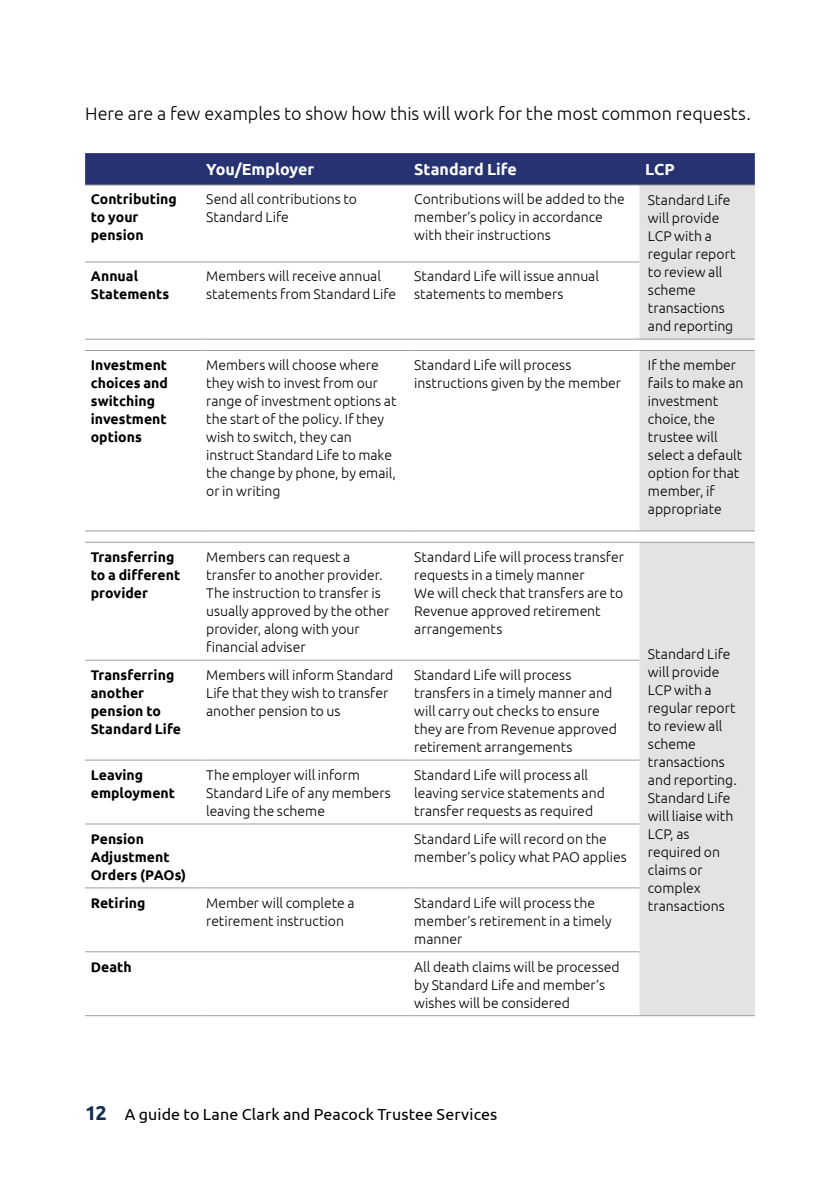
<style>
.page{position:relative;width:840px;height:1191px;background:#fff}
.page>*{position:absolute;margin:0;border:0;box-sizing:border-box;transform-origin:0 0}
.t1{font:300 18px "Ubuntu";color:#000}
.t2{font:16px "Ubuntu";letter-spacing:.005em;color:#000}
.t3{font:700 16px "Ubuntu";color:#fff}
.t4{font:300 14px/18px "Ubuntu";color:#000}
.t5{font:700 14px/18px "Ubuntu";letter-spacing:.005em;color:#000}
.s1{font-weight:700;font-size:20px;color:#122c50}
</style>
<div class="page">
<div style="left:85px;top:153px;width:669px;height:32px;background:#263272"></div>
<svg style="left:639px;top:186px;width:115px;height:829px;fill:#e3e3e3"></svg>
<hr style="left:85px;top:185px;width:115px;height:1px;background:#9d9d9c">
<hr style="left:200px;top:185px;width:208px;height:1px;background:#9d9d9c">
<hr style="left:408px;top:185px;width:231px;height:1px;background:#9d9d9c">
<hr style="left:639px;top:185px;width:115px;height:1px;background:#9d9d9c">
<hr style="left:85px;top:262px;width:115px;height:1px;background:#9d9d9c">
<hr style="left:200px;top:262px;width:208px;height:1px;background:#9d9d9c">
<hr style="left:408px;top:262px;width:231px;height:1px;background:#9d9d9c">
<hr style="left:85px;top:660px;width:115px;height:1px;background:#9d9d9c">
<hr style="left:200px;top:660px;width:208px;height:1px;background:#9d9d9c">
<hr style="left:408px;top:660px;width:231px;height:1px;background:#9d9d9c">
<hr style="left:85px;top:759px;width:115px;height:1px;background:#9d9d9c">
<hr style="left:200px;top:759px;width:208px;height:1px;background:#9d9d9c">
<hr style="left:408px;top:759px;width:231px;height:1px;background:#9d9d9c">
<hr style="left:85px;top:823px;width:115px;height:1px;background:#9d9d9c">
<hr style="left:200px;top:823px;width:208px;height:1px;background:#9d9d9c">
<hr style="left:408px;top:823px;width:231px;height:1px;background:#9d9d9c">
<hr style="left:85px;top:887px;width:115px;height:1px;background:#9d9d9c">
<hr style="left:200px;top:887px;width:208px;height:1px;background:#9d9d9c">
<hr style="left:408px;top:887px;width:231px;height:1px;background:#9d9d9c">
<hr style="left:85px;top:951px;width:115px;height:1px;background:#9d9d9c">
<hr style="left:200px;top:951px;width:208px;height:1px;background:#9d9d9c">
<hr style="left:408px;top:951px;width:231px;height:1px;background:#9d9d9c">
<hr style="left:85px;top:1015px;width:115px;height:1px;background:#9d9d9c">
<hr style="left:200px;top:1015px;width:208px;height:1px;background:#9d9d9c">
<hr style="left:408px;top:1015px;width:231px;height:1px;background:#9d9d9c">
<hr style="left:639px;top:1015px;width:115px;height:1px;background:#9d9d9c">
<hr style="left:85px;top:339px;width:115px;height:1px;background:#9d9d9c">
<hr style="left:200px;top:339px;width:208px;height:1px;background:#9d9d9c">
<hr style="left:408px;top:339px;width:231px;height:1px;background:#9d9d9c">
<hr style="left:639px;top:339px;width:115px;height:1px;background:#9d9d9c">
<hr style="left:85px;top:350px;width:115px;height:1px;background:#9d9d9c">
<hr style="left:200px;top:350px;width:208px;height:1px;background:#9d9d9c">
<hr style="left:408px;top:350px;width:231px;height:1px;background:#9d9d9c">
<hr style="left:639px;top:350px;width:115px;height:1px;background:#9d9d9c">
<hr style="left:85px;top:530px;width:115px;height:1px;background:#9d9d9c">
<hr style="left:200px;top:530px;width:208px;height:1px;background:#9d9d9c">
<hr style="left:408px;top:530px;width:231px;height:1px;background:#9d9d9c">
<hr style="left:639px;top:530px;width:115px;height:1px;background:#9d9d9c">
<hr style="left:85px;top:542px;width:115px;height:1px;background:#9d9d9c">
<hr style="left:200px;top:542px;width:208px;height:1px;background:#9d9d9c">
<hr style="left:408px;top:542px;width:231px;height:1px;background:#9d9d9c">
<hr style="left:639px;top:542px;width:115px;height:1px;background:#9d9d9c">
<p class="t1" style="left:85px;top:103px;width:666px">Here are a few examples to show how this will work for the most common requests.</p>
<p class="t3" style="left:206px;top:160px;width:109px">You/Employer</p>
<p class="t3" style="left:414px;top:160px;width:104px">Standard Life</p>
<p class="t3" style="left:644px;top:160px;width:31px">LCP</p>
<p class="t5" style="left:91px;top:190px;width:87px">Contributing to your pension</p>
<p class="t4" style="left:206px;top:190px;width:152px">Send all contributions to<br>Standard Life</p>
<p class="t4" style="left:414px;top:190px;width:212px">Contributions will be added to the member’s policy in accordance with their instructions</p>
<p class="t4" style="left:647px;top:190px;width:89px">Standard Life will provide<br>LCP with a regular report to review all scheme transactions and reporting</p>
<p class="t5" style="left:91px;top:267px;width:80px">Annual<br>Statements</p>
<p class="t4" style="left:206px;top:267px;width:191px">Members will receive annual statements from Standard Life</p>
<p class="t4" style="left:414px;top:267px;width:186px">Standard Life will issue annual statements to members</p>
<p class="t5" style="left:91px;top:356px;width:79px">Investment choices and switching investment options</p>
<p class="t4" style="left:206px;top:355px;width:192px">Members will choose where they wish to invest from our range of investment options at the start of the policy. If they wish to switch, they can instruct Standard Life to make the change by phone, by email, or in writing</p>
<p class="t4" style="left:414px;top:356px;width:208px">Standard Life will process instructions given by the member</p>
<p class="t4" style="left:647px;top:356px;width:97px">If the member fails to make an investment choice, the trustee will select a default option for that member, if appropriate</p>
<p class="t5" style="left:91px;top:547px;width:91px">Transferring to a different provider</p>
<p class="t4" style="left:206px;top:547px;width:184px">Members can request a transfer to another provider.<br>The instruction to transfer is usually approved by the other provider, along with your financial adviser</p>
<p class="t4" style="left:414px;top:547px;width:211px">Standard Life will process transfer requests in a timely manner<br>We will check that transfers are to<br>Revenue approved retirement arrangements</p>
<p class="t4" style="left:647px;top:644px;width:90px">Standard Life will provide<br>LCP with a regular report to review all scheme transactions and reporting.<br>Standard Life will liaise with<br>LCP, as required on claims or complex transactions</p>
<p class="t5" style="left:91px;top:665px;width:92px">Transferring another pension to<br>Standard Life</p>
<p class="t4" style="left:206px;top:665px;width:189px">Members will inform Standard<br>Life that they wish to transfer another pension to us</p>
<p class="t4" style="left:414px;top:665px;width:204px">Standard Life will process transfers in a timely manner and will carry out checks to ensure they are from Revenue approved retirement arrangements</p>
<p class="t5" style="left:91px;top:765px;width:86px">Leaving employment</p>
<p class="t4" style="left:206px;top:765px;width:186px">The employer will inform<br>Standard Life of any members leaving the scheme</p>
<p class="t4" style="left:414px;top:765px;width:192px">Standard Life will process all leaving service statements and transfer requests as required</p>
<p class="t5" style="left:91px;top:829px;width:97px">Pension<br>Adjustment<br>Orders (PAOs)</p>
<p class="t4" style="left:414px;top:829px;width:214px">Standard Life will record on the member’s policy what PAO applies</p>
<p class="t5" style="left:91px;top:893px;width:56px">Retiring</p>
<p class="t4" style="left:206px;top:893px;width:150px">Member will complete a retirement instruction</p>
<p class="t4" style="left:414px;top:893px;width:199px">Standard Life will process the member’s retirement in a timely manner</p>
<p class="t5" style="left:91px;top:957px;width:42px">Death</p>
<p class="t4" style="left:414px;top:957px;width:207px">All death claims will be processed by Standard Life and member’s wishes will be considered</p>
<p class="t2" style="left:85px;top:1104px;width:413px"><span class="s1">12</span> A guide to Lane Clark and Peacock Trustee Services</p>
</div>
